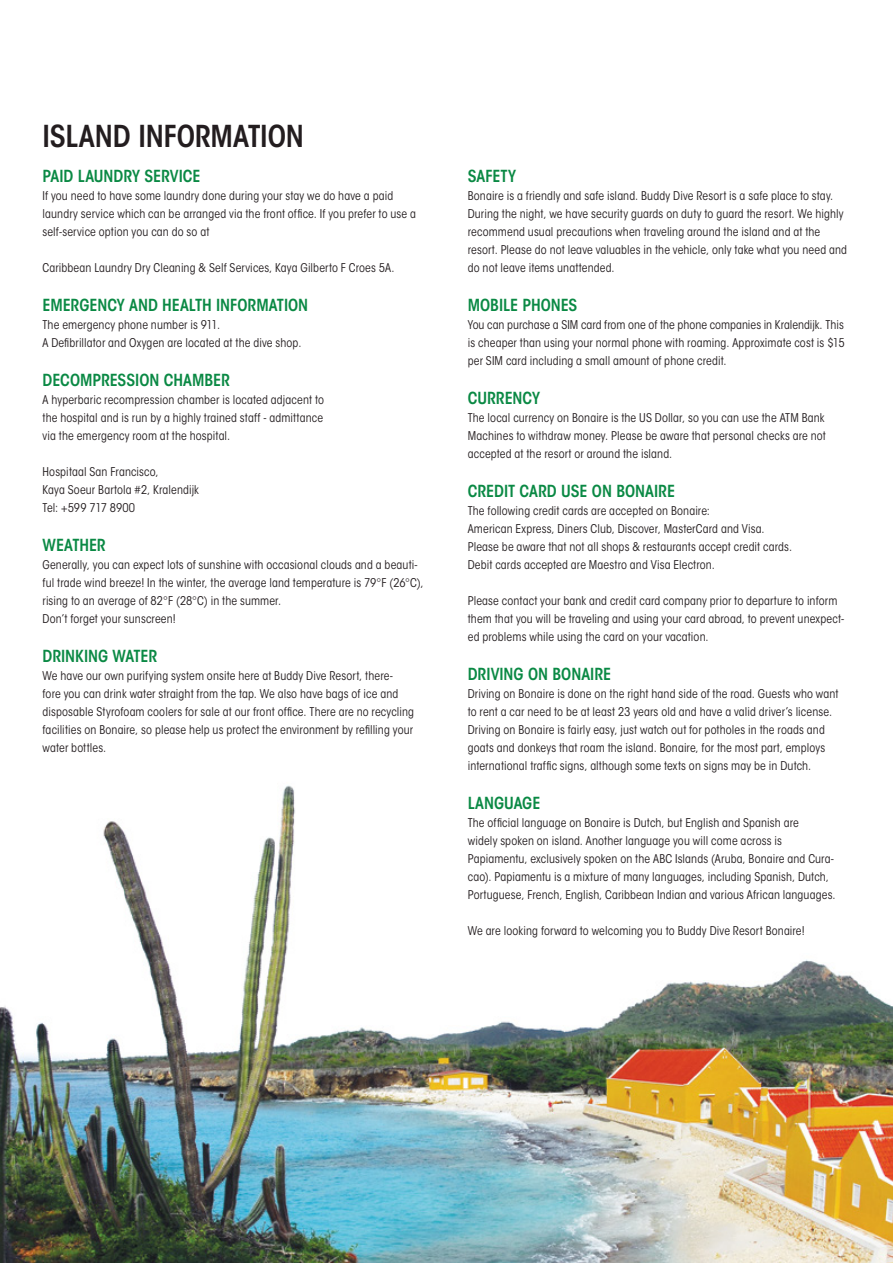
<style>
.page{position:relative;width:893px;height:1263px;background:#fff}
.page>*{position:absolute;margin:0;border:0;box-sizing:border-box;transform-origin:0 0}
.t1{font:600 condensed 30px "ITC Avant Garde Std";letter-spacing:-.01em;color:#231d1f}
.t2{font:600 condensed 16.5px "ITC Avant Garde Std";color:#0a8944}
.t3{font:condensed 12px/18px "ITC Avant Garde Std";letter-spacing:.01em;color:#231d1f}
</style>
<div class="page">
<img style="left:0;top:785px;width:893px;height:478px">
<h1 class="t1" style="left:43px;top:117px;width:263px">ISLAND INFORMATION</h1>
<h2 class="t2" style="left:43px;top:166px;width:160px">PAID LAUNDRY SERVICE</h2>
<p class="t3" style="left:43px;top:187px;width:375px">If you need to have some laundry done during your stay we do have a paid laundry service which can be arranged via the front office. If you prefer to use a self-service option you can do so at</p>
<p class="t3" style="left:43px;top:259px;width:353px">Caribbean Laundry Dry Cleaning &amp; Self Services, Kaya Gilberto F Croes 5A.</p>
<h2 class="t2" style="left:43px;top:295px;width:267px">EMERGENCY AND HEALTH INFORMATION</h2>
<p class="t3" style="left:43px;top:316px;width:260px">The emergency phone number is 911.<br>A Defibrillator and Oxygen are located at the dive shop.</p>
<h2 class="t2" style="left:43px;top:370px;width:189px">DECOMPRESSION CHAMBER</h2>
<p class="t3" style="left:43px;top:391px;width:283px;text-align:justify">A hyperbaric recompression chamber is located adjacent to the hospital and is run by a highly trained staff - admittance via the emergency room at the hospital.</p>
<p class="t3" style="left:43px;top:463px;width:158px">Hospitaal San Francisco,<br>Kaya Soeur Bartola #2, Kralendijk<br>Tel: +599 717 8900</p>
<h2 class="t2" style="left:43px;top:535px;width:65px">WEATHER</h2>
<p class="t3" style="left:43px;top:556px;width:383px">Generally, you can expect lots of sunshine with occasional clouds and a beauti&shy;ful trade wind breeze! In the winter, the average land temperature is 79°F (26°C), rising to an average of 82°F (28°C) in the summer.<br>Don’t forget your sunscreen!</p>
<h2 class="t2" style="left:43px;top:646px;width:116px">DRINKING WATER</h2>
<p class="t3" style="left:43px;top:667px;width:373px">We have our own purifying system onsite here at Buddy Dive Resort, there&shy;fore you can drink water straight from the tap. We also have bags of ice and disposable Styrofoam coolers for sale at our front office. There are no recycling facilities on Bonaire, so please help us protect the environment by refilling your water bottles.</p>
<h2 class="t2" style="left:468px;top:166px;width:50px">SAFETY</h2>
<p class="t3" style="left:468px;top:187px;width:381px">Bonaire is a friendly and safe island. Buddy Dive Resort is a safe place to stay.<br>During the night, we have security guards on duty to guard the resort. We highly recommend usual precautions when traveling around the island and at the resort. Please do not leave valuables in the vehicle, only take what you need and do not leave items unattended.</p>
<h2 class="t2" style="left:468px;top:295px;width:111px">MOBILE PHONES</h2>
<p class="t3" style="left:468px;top:316px;width:378px;text-align:justify">You can purchase a SIM card from one of the phone companies in Kralendijk. This is cheaper than using your normal phone with roaming. Approximate cost is $15 per SIM card including a small amount of phone credit.</p>
<h2 class="t2" style="left:468px;top:388px;width:74px">CURRENCY</h2>
<p class="t3" style="left:468px;top:409px;width:360px;text-align:justify">The local currency on Bonaire is the US Dollar, so you can use the ATM Bank Machines to withdraw money. Please be aware that personal checks are not accepted at the resort or around the island.</p>
<h2 class="t2" style="left:468px;top:481px;width:209px">CREDIT CARD USE ON BONAIRE</h2>
<p class="t3" style="left:468px;top:502px;width:326px">The following credit cards are accepted on Bonaire:<br>American Express, Diners Club, Discover, MasterCard and Visa.<br>Please be aware that not all shops &amp; restaurants accept credit cards.<br>Debit cards accepted are Maestro and Visa Electron.</p>
<p class="t3" style="left:468px;top:592px;width:378px">Please contact your bank and credit card company prior to departure to inform them that you will be traveling and using your card abroad, to prevent unexpect&shy;ed problems while using the card on your vacation.</p>
<h2 class="t2" style="left:468px;top:664px;width:145px">DRIVING ON BONAIRE</h2>
<p class="t3" style="left:468px;top:685px;width:372px">Driving on Bonaire is done on the right hand side of the road. Guests who want to rent a car need to be at least 23 years old and have a valid driver’s license.<br>Driving on Bonaire is fairly easy, just watch out for potholes in the roads and goats and donkeys that roam the island. Bonaire, for the most part, employs international traffic signs, although some texts on signs may be in Dutch.</p>
<h2 class="t2" style="left:468px;top:793px;width:74px">LANGUAGE</h2>
<p class="t3" style="left:468px;top:814px;width:369px">The official language on Bonaire is Dutch, but English and Spanish are<br>widely spoken on island. Another language you will come across is Papiamentu, exclusively spoken on the ABC Islands (Aruba, Bonaire and Cura&shy;cao). Papiamentu is a mixture of many languages, including Spanish, Dutch, Portuguese, French, English, Caribbean Indian and various African languages.</p>
<p class="t3" style="left:468px;top:922px;width:338px">We are looking forward to welcoming you to Buddy Dive Resort Bonaire!</p>
</div>
